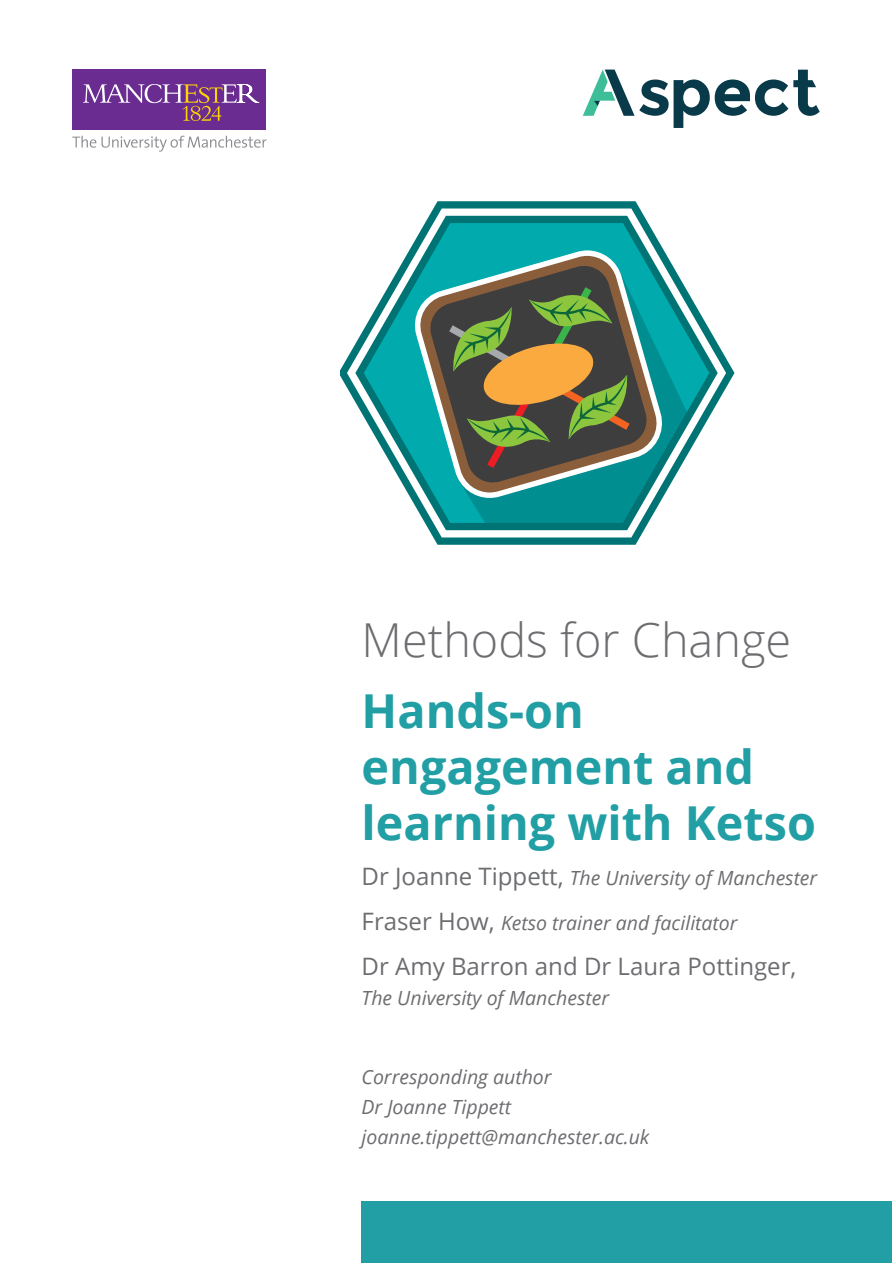
<style>
.page{position:relative;width:893px;height:1263px;background:#fff}
.page>*{position:absolute;margin:0;border:0;box-sizing:border-box;transform-origin:0 0}
.Body_Text{font:700 46.8px/56.1px "Open Sans";color:#219fa4}
.t1{font:300 46.8px "Open Sans";color:#6c6d70}
.t2{font:24px "Open Sans";color:#6c6d70}
.t3{font:italic 19.5px "Open Sans";color:#6c6d70}
.s1{font-style:normal;font-size:24px}
</style>
<div class="page">
<div style="left:72px;top:70px;width:194px;height:60px;background:#6a2c91"></div>
<svg style="left:83px;top:84px;width:176px;height:37px"></svg>
<svg style="left:72px;top:136px;width:24px;height:12px"></svg>
<svg style="left:102px;top:136px;width:164px;height:16px"></svg>
<svg style="left:583px;top:70px;width:237px;height:58px"></svg>
<svg style="left:341px;top:201px;width:393px;height:344px"></svg>
<svg style="left:347px;top:208px;width:379px;height:329px"></svg>
<svg style="left:408px;top:243px;width:261px;height:262px;background:#1fa4a6"></svg>
<svg style="left:411px;top:250px;width:255px;height:248px;background:#409693"></svg>
<svg style="left:449px;top:283px;width:182px;height:185px;background:#6f6d43"></svg>
<div style="left:362px;top:1201px;width:530px;height:62px;background:#219fa4"></div>
<p class="t1" style="left:362px;top:608px;width:431px">Methods for Change</p>
<p class="Body_Text" style="left:362px;top:682px;width:456px">Hands-on engagement and learning with Ketso</p>
<p class="t3" style="left:362px;top:865px;width:457px"><span class="s1">Dr Joanne Tippett,</span> The University of Manchester</p>
<p class="t3" style="left:362px;top:910px;width:377px"><span class="s1">Fraser How,</span> Ketso trainer and facilitator</p>
<p class="t2" style="left:362px;top:950px;width:436px">Dr Amy Barron and Dr Laura Pottinger,</p>
<p class="t3" style="left:362px;top:985px;width:249px">The University of Manchester</p>
<p class="t3" style="left:362px;top:1064px;width:191px">Corresponding author</p>
<p class="t3" style="left:362px;top:1094px;width:151px">Dr Joanne Tippett</p>
<p class="t3" style="left:362px;top:1124px;width:289px">joanne.tippett@manchester.ac.uk</p>
</div>
